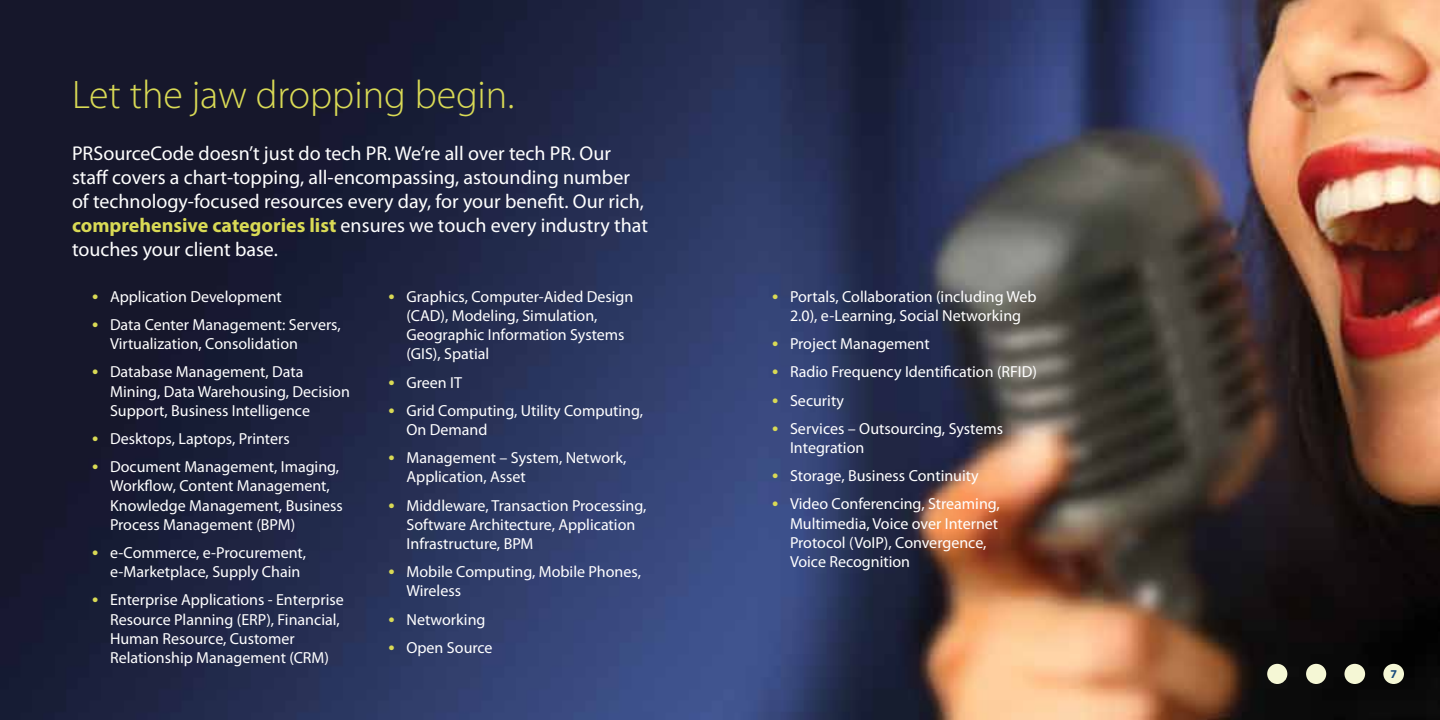
<style>
.page{position:relative;width:1440px;height:720px;background:#fff}
.page>*{position:absolute;margin:0;border:0;box-sizing:border-box;transform-origin:0 0}
.t1{font:300 40px "Myriad Pro";color:#d9da55}
.t2{font:20px/24px "Myriad Pro";color:#fff}
.t3{font:16px/19.2px "Myriad Pro";color:#fff}
.t4{font:700 12px "Myriad Pro";color:#174a7c}
.s1{font-weight:700;color:#d9da55}
.s2{font-weight:600;font-size:20px;color:#d9da55}
</style>
<div class="page">
<img style="left:0;top:0;width:1440px;height:720px">
<div style="left:1306px;top:664px;width:20px;height:20px;background:#f5f7d5;border-radius:50%"></div>
<div style="left:1267px;top:664px;width:20px;height:20px;background:#f5f7d5;border-radius:50%"></div>
<div style="left:1344px;top:664px;width:21px;height:20px;background:#f5f7d5;border-radius:50%"></div>
<div style="left:1383px;top:664px;width:21px;height:20px;background:#f5f7d5;border-radius:50%"></div>
<h1 class="t1" style="left:72px;top:71px;width:444px">Let the jaw dropping begin.</h1>
<p class="t2" style="left:72px;top:141px;width:577px">PRSourceCode doesn’t just do tech PR. We’re all over tech PR. Our staff covers a chart-topping, all-encompassing, astounding number of technology-focused resources every day, for your benefit. Our rich, <span class="s1">comprehensive categories list</span> ensures we touch every industry that touches your client base.</p>
<p class="t3" style="left:92px;top:287px;width:191px"><span class="s2">•</span> Application Development</p>
<p class="t3" style="left:110px;top:315px;width:232px;text-indent:-18px"><span class="s2">•</span> Data Center Management: Servers,<br>Virtualization, Consolidation</p>
<p class="t3" style="left:110px;top:362px;width:241px;text-indent:-18px"><span class="s2">•</span> Database Management, Data<br>Mining, Data Warehousing, Decision<br>Support, Business Intelligence</p>
<p class="t3" style="left:92px;top:429px;width:199px"><span class="s2">•</span> Desktops, Laptops, Printers</p>
<p class="t3" style="left:110px;top:457px;width:234px;text-indent:-18px"><span class="s2">•</span> Document Management, Imaging,<br>Workflow, Content Management,<br>Knowledge Management, Business<br>Process Management (BPM)</p>
<p class="t3" style="left:110px;top:543px;width:198px;text-indent:-18px"><span class="s2">•</span> e-Commerce, e-Procurement, e-Marketplace, Supply Chain</p>
<p class="t3" style="left:110px;top:590px;width:235px;text-indent:-18px"><span class="s2">•</span> Enterprise Applications - Enterprise Resource Planning (ERP), Financial, Human Resource, Customer Relationship Management (CRM)</p>
<p class="t3" style="left:406px;top:287px;width:228px;text-indent:-18px"><span class="s2">•</span> Graphics, Computer-Aided Design (CAD), Modeling, Simulation,<br>Geographic Information Systems (GIS), Spatial</p>
<p class="t3" style="left:388px;top:372px;width:75px"><span class="s2">•</span> Green IT</p>
<p class="t3" style="left:406px;top:401px;width:238px;text-indent:-18px"><span class="s2">•</span> Grid Computing, Utility Computing,<br>On Demand</p>
<p class="t3" style="left:406px;top:448px;width:221px;text-indent:-18px"><span class="s2">•</span> Management – System, Network,<br>Application, Asset</p>
<p class="t3" style="left:406px;top:495px;width:242px;text-indent:-18px"><span class="s2">•</span> Middleware, Transaction Processing,<br>Software Architecture, Application<br>Infrastructure, BPM</p>
<p class="t3" style="left:406px;top:562px;width:236px;text-indent:-18px"><span class="s2">•</span> Mobile Computing, Mobile Phones,<br>Wireless</p>
<p class="t3" style="left:388px;top:609px;width:99px"><span class="s2">•</span> Networking</p>
<p class="t3" style="left:388px;top:638px;width:106px"><span class="s2">•</span> Open Source</p>
<p class="t3" style="left:772px;top:287px;width:266px;text-align:center"><span class="s2">•</span> Portals, Collaboration (including Web<br>2.0), e-Learning, Social Networking</p>
<p class="t3" style="left:772px;top:334px;width:159px"><span class="s2">•</span> Project Management</p>
<p class="t3" style="left:772px;top:362px;width:266px"><span class="s2">•</span> Radio Frequency Identification (RFID)</p>
<p class="t3" style="left:772px;top:390px;width:73px"><span class="s2">•</span> Security</p>
<p class="t3" style="left:790px;top:419px;width:215px;text-indent:-18px"><span class="s2">•</span> Services – Outsourcing, Systems<br>Integration</p>
<p class="t3" style="left:772px;top:466px;width:208px"><span class="s2">•</span> Storage, Business Continuity</p>
<p class="t3" style="left:790px;top:494px;width:211px;text-indent:-18px"><span class="s2">•</span> Video Conferencing, Streaming,<br>Multimedia, Voice over Internet<br>Protocol (VoIP), Convergence,<br>Voice Recognition</p>
<p class="t4" style="left:1391px;top:666px;width:8px">7</p>
</div>
